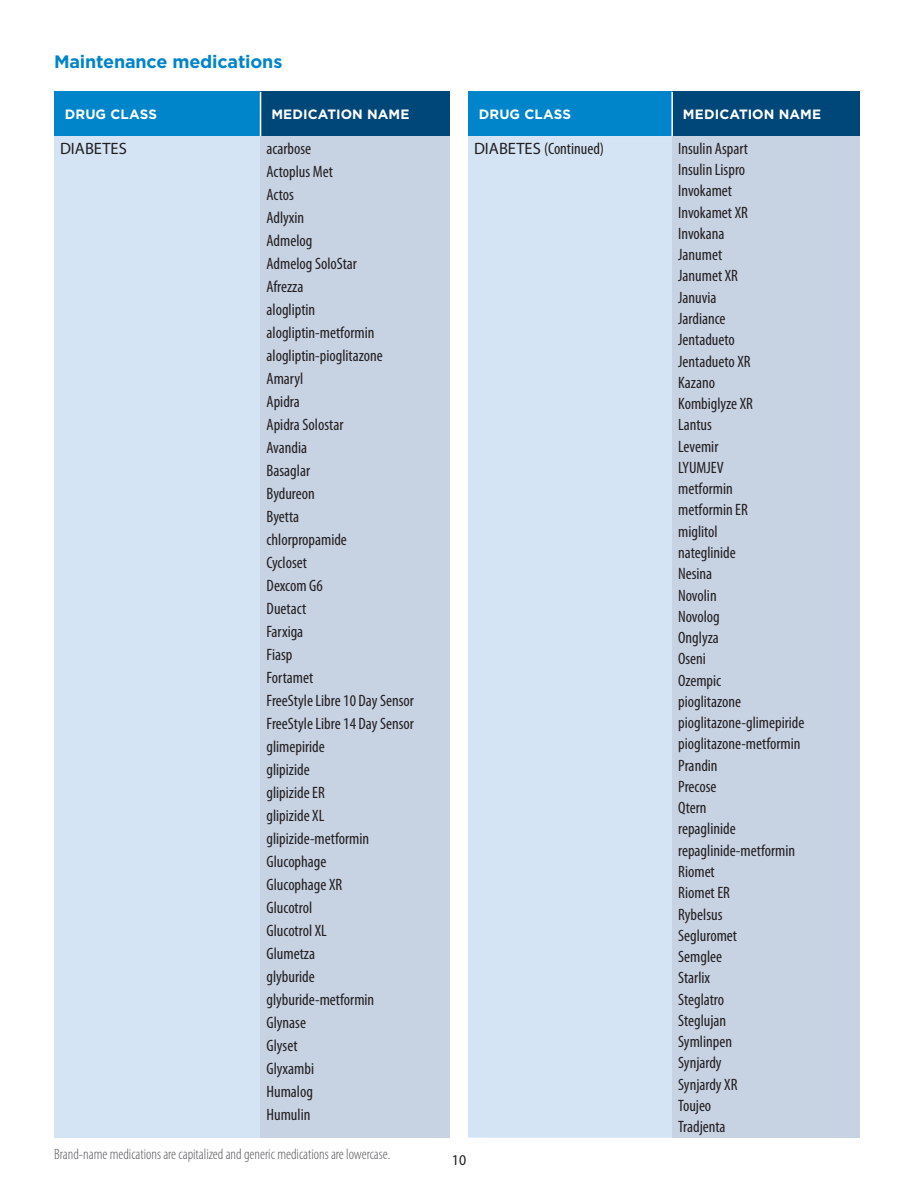
<style>
.page{position:relative;width:918px;height:1188px;background:#fff}
.page>*{position:absolute;margin:0;border:0;box-sizing:border-box;transform-origin:0 0}
.Subhead_body_bold_12{font:700 18px "Gotham";letter-spacing:-.01em;color:#0084ca}
.t1{font:condensed 16.5px "Myriad Pro";color:#231f20}
.t2{font:16.5px "Myriad Pro";color:#231f20}
.M-Legal_copy_Cat{font:300 condensed 15px "Myriad Pro";color:#57585a}
.t3{font:semi-condensed 15px "Myriad Pro";color:#231f20}
.t4{font:700 13.5px "Gotham";letter-spacing:.005em;color:#fff}
.s1{font-stretch:normal}
</style>
<div class="page">
<div style="left:468px;top:92px;width:204px;height:44px;background:#0084ca"></div>
<div style="left:672px;top:92px;width:188px;height:44px;background:#004779"></div>
<div style="left:468px;top:136px;width:204px;height:1002px;background:#d4e4f4"></div>
<div style="left:672px;top:136px;width:188px;height:1002px;background:#c7d2e3"></div>
<hr style="left:671px;top:92px;width:2px;height:44px;background:#fff">
<div style="left:54px;top:92px;width:207px;height:44px;background:#0084ca"></div>
<div style="left:261px;top:92px;width:189px;height:44px;background:#004779"></div>
<div style="left:54px;top:136px;width:207px;height:1001px;background:#d4e4f4"></div>
<div style="left:261px;top:136px;width:189px;height:1001px;background:#c7d2e3"></div>
<hr style="left:260px;top:92px;width:1px;height:44px;background:#fff">
<p class="Subhead_body_bold_12" style="left:54px;top:50px;width:230px">Maintenance medications</p>
<p class="t4" style="left:65px;top:106px;width:94px">DRUG CLASS</p>
<p class="t4" style="left:271px;top:106px;width:140px">MEDICATION NAME</p>
<p class="t2" style="left:60px;top:138px;width:68px">DIABETES</p>
<p class="t1" style="left:267px;top:139px;width:46px">acarbose</p>
<p class="t1" style="left:267px;top:162px;width:68px">Actoplus Met</p>
<p class="t1" style="left:267px;top:185px;width:29px">Actos</p>
<p class="t1" style="left:267px;top:208px;width:39px">Adlyxin</p>
<p class="t1" style="left:267px;top:231px;width:47px">Admelog</p>
<p class="t1" style="left:267px;top:254px;width:92px">Admelog SoloStar</p>
<p class="t1" style="left:267px;top:277px;width:38px">Afrezza</p>
<p class="t1" style="left:267px;top:300px;width:50px">alogliptin</p>
<p class="t1" style="left:267px;top:323px;width:109px">alogliptin-metformin</p>
<p class="t1" style="left:267px;top:346px;width:118px">alogliptin-pioglitazone</p>
<p class="t1" style="left:267px;top:369px;width:38px">Amaryl</p>
<p class="t1" style="left:267px;top:392px;width:35px">Apidra</p>
<p class="t1" style="left:267px;top:415px;width:78px">Apidra Solostar</p>
<p class="t1" style="left:267px;top:438px;width:42px">Avandia</p>
<p class="t1" style="left:267px;top:461px;width:45px">Basaglar</p>
<p class="t1" style="left:267px;top:484px;width:50px">Bydureon</p>
<p class="t1" style="left:267px;top:507px;width:34px">Byetta</p>
<p class="t1" style="left:267px;top:530px;width:82px">chlorpropamide</p>
<p class="t1" style="left:267px;top:553px;width:42px">Cycloset</p>
<p class="t1" style="left:267px;top:576px;width:58px">Dexcom G6</p>
<p class="t1" style="left:267px;top:599px;width:41px">Duetact</p>
<p class="t1" style="left:267px;top:623px;width:38px">Farxiga</p>
<p class="t1" style="left:267px;top:646px;width:27px">Fiasp</p>
<p class="t1" style="left:267px;top:669px;width:48px">Fortamet</p>
<p class="t1" style="left:267px;top:692px;width:149px">FreeStyle Libre 10 Day Sensor</p>
<p class="t1" style="left:267px;top:715px;width:149px">FreeStyle Libre 14 Day Sensor</p>
<p class="t1" style="left:267px;top:738px;width:60px">glimepiride</p>
<p class="t1" style="left:267px;top:761px;width:45px">glipizide</p>
<p class="t1" style="left:267px;top:784px;width:60px">glipizide ER</p>
<p class="t1" style="left:267px;top:807px;width:59px">glipizide XL</p>
<p class="t1" style="left:267px;top:830px;width:104px">glipizide-metformin</p>
<p class="t1" style="left:267px;top:853px;width:61px">Glucophage</p>
<p class="t1" style="left:267px;top:876px;width:77px">Glucophage XR</p>
<p class="t1" style="left:267px;top:899px;width:47px">Glucotrol</p>
<p class="t1" style="left:267px;top:922px;width:62px">Glucotrol XL</p>
<p class="t1" style="left:267px;top:945px;width:50px">Glumetza</p>
<p class="t1" style="left:267px;top:968px;width:50px">glyburide</p>
<p class="t1" style="left:267px;top:991px;width:109px">glyburide-metformin</p>
<p class="t1" style="left:267px;top:1014px;width:41px">Glynase</p>
<p class="t1" style="left:267px;top:1037px;width:33px">Glyset</p>
<p class="t1" style="left:267px;top:1060px;width:49px">Glyxambi</p>
<p class="t1" style="left:267px;top:1083px;width:48px">Humalog</p>
<p class="t1" style="left:267px;top:1106px;width:45px">Humulin</p>
<p class="M-Legal_copy_Cat" style="left:54px;top:1146px;width:338px">Brand-name medications are capitalized and generic medications are lowercase.</p>
<p class="t3" style="left:452px;top:1152px;width:16px">10</p>
<p class="t4" style="left:479px;top:106px;width:94px">DRUG CLASS</p>
<p class="t4" style="left:683px;top:106px;width:140px">MEDICATION NAME</p>
<p class="t1" style="left:474px;top:139px;width:132px"><span class="s1">DIABETES</span> (Continued)</p>
<p class="t1" style="left:678px;top:139px;width:71px">Insulin Aspart</p>
<p class="t1" style="left:678px;top:161px;width:69px">Insulin Lispro</p>
<p class="t1" style="left:678px;top:182px;width:56px">Invokamet</p>
<p class="t1" style="left:678px;top:203px;width:71px">Invokamet XR</p>
<p class="t1" style="left:678px;top:225px;width:48px">Invokana</p>
<p class="t1" style="left:678px;top:246px;width:46px">Janumet</p>
<p class="t1" style="left:678px;top:267px;width:61px">Janumet XR</p>
<p class="t1" style="left:678px;top:288px;width:40px">Januvia</p>
<p class="t1" style="left:678px;top:310px;width:49px">Jardiance</p>
<p class="t1" style="left:678px;top:331px;width:58px">Jentadueto</p>
<p class="t1" style="left:678px;top:352px;width:74px">Jentadueto XR</p>
<p class="t1" style="left:678px;top:373px;width:38px">Kazano</p>
<p class="t1" style="left:678px;top:395px;width:76px">Kombiglyze XR</p>
<p class="t1" style="left:678px;top:416px;width:35px">Lantus</p>
<p class="t1" style="left:678px;top:437px;width:42px">Levemir</p>
<p class="t1" style="left:678px;top:459px;width:47px">LYUMJEV</p>
<p class="t1" style="left:678px;top:480px;width:56px">metformin</p>
<p class="t1" style="left:678px;top:501px;width:71px">metformin ER</p>
<p class="t1" style="left:678px;top:522px;width:41px">miglitol</p>
<p class="t1" style="left:678px;top:544px;width:59px">nateglinide</p>
<p class="t1" style="left:678px;top:565px;width:36px">Nesina</p>
<p class="t1" style="left:678px;top:586px;width:40px">Novolin</p>
<p class="t1" style="left:678px;top:607px;width:43px">Novolog</p>
<p class="t1" style="left:678px;top:629px;width:42px">Onglyza</p>
<p class="t1" style="left:678px;top:650px;width:29px">Oseni</p>
<p class="t1" style="left:678px;top:671px;width:45px">Ozempic</p>
<p class="t1" style="left:678px;top:693px;width:64px">pioglitazone</p>
<p class="t1" style="left:678px;top:714px;width:128px">pioglitazone-glimepiride</p>
<p class="t1" style="left:678px;top:735px;width:124px">pioglitazone-metformin</p>
<p class="t1" style="left:678px;top:756px;width:41px">Prandin</p>
<p class="t1" style="left:678px;top:778px;width:40px">Precose</p>
<p class="t1" style="left:678px;top:799px;width:30px">Qtern</p>
<p class="t1" style="left:678px;top:820px;width:59px">repaglinide</p>
<p class="t1" style="left:678px;top:841px;width:118px">repaglinide-metformin</p>
<p class="t1" style="left:678px;top:863px;width:38px">Riomet</p>
<p class="t1" style="left:678px;top:884px;width:53px">Riomet ER</p>
<p class="t1" style="left:678px;top:905px;width:46px">Rybelsus</p>
<p class="t1" style="left:678px;top:926px;width:60px">Segluromet</p>
<p class="t1" style="left:678px;top:948px;width:46px">Semglee</p>
<p class="t1" style="left:678px;top:969px;width:33px">Starlix</p>
<p class="t1" style="left:678px;top:990px;width:47px">Steglatro</p>
<p class="t1" style="left:678px;top:1012px;width:50px">Steglujan</p>
<p class="t1" style="left:678px;top:1033px;width:55px">Symlinpen</p>
<p class="t1" style="left:678px;top:1054px;width:45px">Synjardy</p>
<p class="t1" style="left:678px;top:1075px;width:61px">Synjardy XR</p>
<p class="t1" style="left:678px;top:1097px;width:35px">Toujeo</p>
<p class="t1" style="left:678px;top:1118px;width:49px">Tradjenta</p>
</div>
